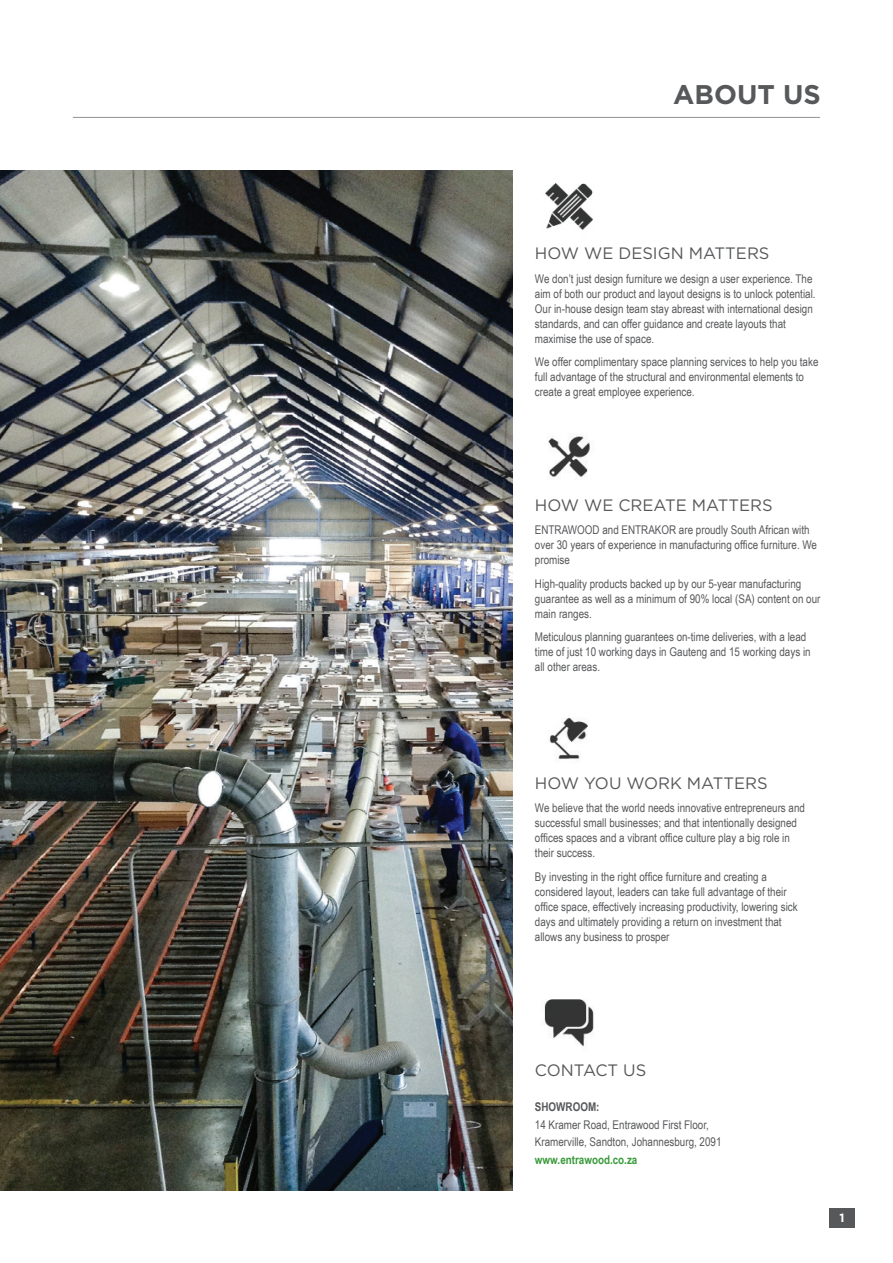
<style>
.page{position:relative;width:893px;height:1263px;background:#fff}
.page>*{position:absolute;margin:0;border:0;box-sizing:border-box;transform-origin:0 0}
.t1{font:700 27px "Gotham";color:#57585a}
.t2{font:16.5px "Gotham";color:#57585a}
.t3{font:12px/15px "Arial Narrow";color:#57585a}
.t4{font:700 12px "Arial Narrow";color:#3a9a3b}
.t5{font:700 12px "Arial Narrow";color:#57585a}
.t6{font:700 12px "Gotham";color:#fff}
</style>
<div class="page">
<div style="left:830px;top:1209px;width:25px;height:19px;background:#57585a"></div>
<hr style="left:73px;top:117px;width:747px;height:1px;background:#231f20">
<img style="left:0;top:170px;width:513px;height:1021px">
<img style="left:545px;top:183px;width:48px;height:47px">
<img style="left:549px;top:717px;width:39px;height:43px">
<img style="left:548px;top:436px;width:42px;height:41px">
<img style="left:544px;top:999px;width:50px;height:48px">
<h1 class="t1" style="left:673px;top:76px;width:149px">ABOUT US</h1>
<h2 class="t2" style="left:535px;top:243px;width:236px">HOW WE DESIGN MATTERS</h2>
<p class="t3" style="left:535px;top:270px;width:282px">We don’t just design furniture we design a user experience. The aim of both our product and layout designs is to unlock potential.<br>Our in-house design team stay abreast with international design standards, and can offer guidance and create layouts that maximise the use of space.</p>
<p class="t3" style="left:535px;top:354px;width:285px">We offer complimentary space planning services to help you take full advantage of the structural and environmental elements to create a great employee experience.</p>
<h2 class="t2" style="left:535px;top:494px;width:239px">HOW WE CREATE MATTERS</h2>
<p class="t3" style="left:535px;top:522px;width:284px">ENTRAWOOD and ENTRAKOR are proudly South African with over 30 years of experience in manufacturing office furniture. We promise</p>
<p class="t3" style="left:535px;top:576px;width:287px">High-quality products backed up by our 5-year manufacturing guarantee as well as a minimum of 90% local (SA) content on our main ranges.</p>
<p class="t3" style="left:535px;top:629px;width:277px">Meticulous planning guarantees on-time deliveries, with a lead time of just 10 working days in Gauteng and 15 working days in all other areas.</p>
<h2 class="t2" style="left:535px;top:772px;width:234px">HOW YOU WORK MATTERS</h2>
<p class="t3" style="left:535px;top:800px;width:272px">We believe that the world needs innovative entrepreneurs and successful small businesses; and that intentionally designed offices spaces and a vibrant office culture play a big role in their success.</p>
<p class="t3" style="left:535px;top:868px;width:264px">By investing in the right office furniture and creating a considered layout, leaders can take full advantage of their office space, effectively increasing productivity, lowering sick days and ultimately providing a return on investment that allows any business to prosper</p>
<h2 class="t2" style="left:535px;top:1060px;width:113px">CONTACT US</h2>
<p class="t5" style="left:535px;top:1098px;width:66px">SHOWROOM:</p>
<p class="t3" style="left:535px;top:1115px;width:188px;line-height:17.5px">14 Kramer Road, Entrawood First Floor,<br>Kramerville, Sandton, Johannesburg, 2091</p>
<p class="t4" style="left:535px;top:1150px;width:104px">www.entrawood.co.za</p>
<p class="t6" style="left:840px;top:1211px;width:7px">1</p>
</div>
